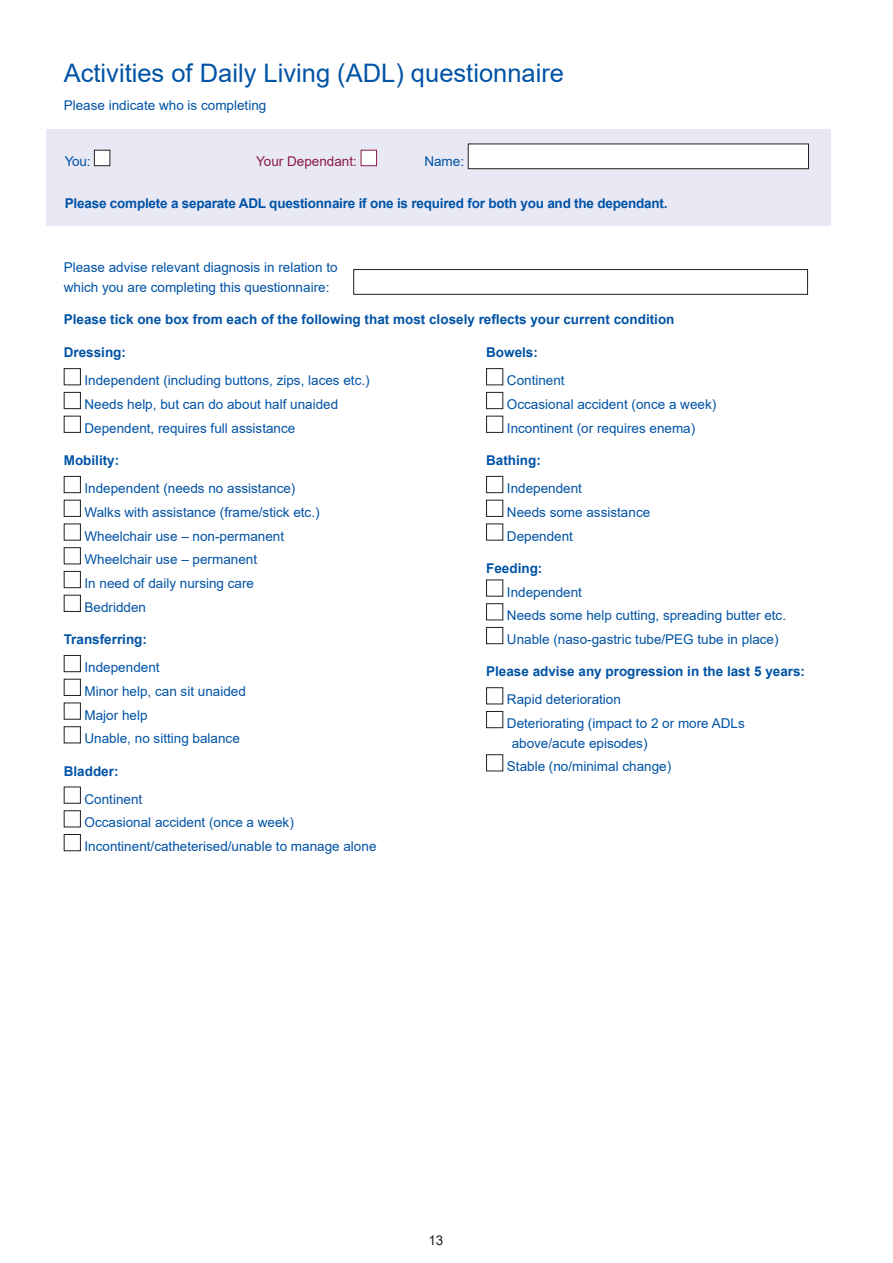
<style>
.page{position:relative;width:893px;height:1263px;background:#fff}
.page>*{position:absolute;margin:0;border:0;box-sizing:border-box;transform-origin:0 0}
.t1{font:25.5px "Arial";color:#0153a6}
.t2{font:13.5px/23.7px "Arial";color:#0153a6}
.t3{font:700 13.5px "Arial";color:#0153a6}
.t4{font:13.5px "Arial";color:#8a1b44}
.t5{font:13.5px "Arial";color:#241f1f}
</style>
<div class="page">
<div style="left:47px;top:129px;width:784px;height:96px;background:#e9e9f5"></div>
<div style="left:94px;top:150px;width:16px;height:16px;background:#fff"></div>
<div style="left:94px;top:150px;width:16px;height:16px;border:1px solid #241f1f"></div>
<div style="left:361px;top:150px;width:16px;height:16px;background:#fff;border:1px solid #8a1b44"></div>
<div style="left:468px;top:144px;width:340px;height:25px;background:#fff"></div>
<div style="left:468px;top:144px;width:341px;height:25px;border:1px solid #241f1f"></div>
<div style="left:353px;top:269px;width:455px;height:26px;border:1px solid #241f1f"></div>
<div style="left:486px;top:368px;width:17px;height:17px;border:1px solid #241f1f"></div>
<div style="left:486px;top:392px;width:17px;height:17px;border:1px solid #241f1f"></div>
<div style="left:486px;top:416px;width:17px;height:17px;border:1px solid #241f1f"></div>
<div style="left:486px;top:476px;width:17px;height:17px;border:1px solid #241f1f"></div>
<div style="left:486px;top:500px;width:17px;height:17px;border:1px solid #241f1f"></div>
<div style="left:486px;top:603px;width:17px;height:17px;border:1px solid #241f1f"></div>
<div style="left:486px;top:627px;width:17px;height:17px;border:1px solid #241f1f"></div>
<div style="left:486px;top:687px;width:17px;height:17px;border:1px solid #241f1f"></div>
<div style="left:486px;top:711px;width:17px;height:17px;border:1px solid #241f1f"></div>
<div style="left:486px;top:754px;width:17px;height:17px;border:1px solid #241f1f"></div>
<div style="left:64px;top:368px;width:17px;height:17px;border:1px solid #241f1f"></div>
<div style="left:64px;top:392px;width:17px;height:17px;border:1px solid #241f1f"></div>
<div style="left:64px;top:416px;width:17px;height:17px;border:1px solid #241f1f"></div>
<div style="left:64px;top:476px;width:17px;height:17px;border:1px solid #241f1f"></div>
<div style="left:64px;top:500px;width:17px;height:17px;border:1px solid #241f1f"></div>
<div style="left:64px;top:547px;width:17px;height:17px;border:1px solid #241f1f"></div>
<div style="left:64px;top:571px;width:17px;height:17px;border:1px solid #241f1f"></div>
<div style="left:64px;top:595px;width:17px;height:17px;border:1px solid #241f1f"></div>
<div style="left:64px;top:655px;width:17px;height:17px;border:1px solid #241f1f"></div>
<div style="left:64px;top:679px;width:17px;height:17px;border:1px solid #241f1f"></div>
<div style="left:64px;top:702px;width:17px;height:18px;border:1px solid #241f1f"></div>
<div style="left:64px;top:726px;width:17px;height:17px;border:1px solid #241f1f"></div>
<div style="left:64px;top:787px;width:17px;height:17px;border:1px solid #241f1f"></div>
<div style="left:64px;top:810px;width:17px;height:17px;border:1px solid #241f1f"></div>
<div style="left:64px;top:834px;width:17px;height:17px;border:1px solid #241f1f"></div>
<h1 class="t1" style="left:64px;top:56px;width:502px">Activities of Daily Living (ADL) questionnaire</h1>
<p class="t2" style="left:64px;top:94px;width:204px">Please indicate who is completing</p>
<p class="t2" style="left:65px;top:149px;width:27px">You:</p>
<p class="t4" style="left:256px;top:152px;width:102px">Your Dependant:</p>
<p class="t2" style="left:424px;top:149px;width:41px">Name:</p>
<p class="t3" style="left:65px;top:194px;width:604px">Please complete a separate ADL questionnaire if one is required for both you and the dependant.</p>
<p class="t2" style="left:64px;top:258px;width:275px;line-height:19.5px">Please advise relevant diagnosis in relation to which you are completing this questionnaire:</p>
<p class="t3" style="left:64px;top:310px;width:612px">Please tick one box from each of the following that most closely reflects your current condition</p>
<p class="t3" style="left:486px;top:343px;width:53px">Bowels:</p>
<p class="t2" style="left:507px;top:369px;width:211px">Continent<br>Occasional accident (once a week)<br>Incontinent (or requires enema)</p>
<p class="t3" style="left:486px;top:451px;width:56px">Bathing:</p>
<p class="t2" style="left:507px;top:476px;width:145px">Independent<br>Needs some assistance<br>Dependent</p>
<p class="t3" style="left:486px;top:558px;width:58px">Feeding:</p>
<p class="t2" style="left:507px;top:580px;width:281px">Independent<br>Needs some help cutting, spreading butter etc.<br>Unable (naso-gastric tube/PEG tube in place)</p>
<p class="t3" style="left:486px;top:662px;width:320px">Please advise any progression in the last 5 years:</p>
<p class="t2" style="left:507px;top:688px;width:239px">Rapid deterioration<br>Deteriorating (impact to 2 or more ADLs</p>
<p class="t2" style="left:507px;top:731px;width:166px;text-indent:5px">above/acute episodes)<br>Stable (no/minimal change)</p>
<p class="t3" style="left:64px;top:343px;width:64px">Dressing:</p>
<p class="t2" style="left:85px;top:369px;width:287px">Independent (including buttons, zips, laces etc.)<br>Needs help, but can do about half unaided<br>Dependent, requires full assistance</p>
<p class="t3" style="left:64px;top:451px;width:57px">Mobility:</p>
<p class="t2" style="left:85px;top:476px;width:237px">Independent (needs no assistance)<br>Walks with assistance (frame/stick etc.)<br>Wheelchair use – non-permanent<br>Wheelchair use – permanent<br>In need of daily nursing care<br>Bedridden</p>
<p class="t3" style="left:64px;top:630px;width:85px">Transferring:</p>
<p class="t2" style="left:85px;top:655px;width:163px">Independent<br>Minor help, can sit unaided<br>Major help<br>Unable, no sitting balance</p>
<p class="t3" style="left:64px;top:761px;width:56px">Bladder:</p>
<p class="t2" style="left:85px;top:787px;width:293px">Continent<br>Occasional accident (once a week)<br>Incontinent/catheterised/unable to manage alone</p>
<p class="t5" style="left:428px;top:1230px;width:17px">13</p>
</div>
